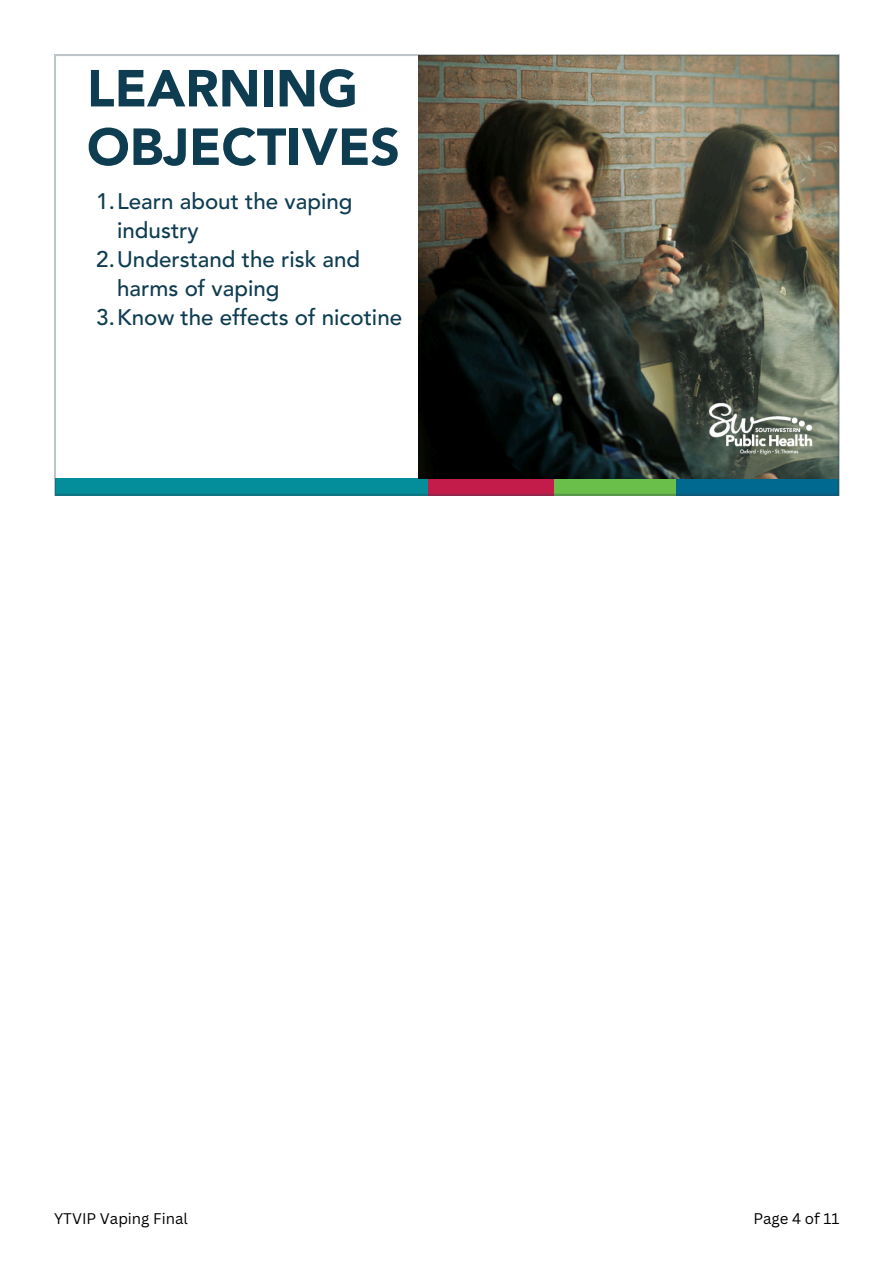
<style>
.page{position:relative;width:894px;height:1264px;background:#fff}
.page>*{position:absolute;margin:0;border:0;box-sizing:border-box;transform-origin:0 0}
.t1{font:900 51.45px/58.5px "Avenir LT Std";color:#0e3d51}
.t2{font:500 22.35px/29.1px "Avenir LT Std";color:#0e3d51}
.t3{font:15px "Canva Sans";color:#000}
</style>
<div class="page">
<img style="left:54px;top:54px;width:785px;height:441px">
<p class="t1" style="left:87px;top:64px;width:314px">LEARNING<br>OBJECTIVES</p>
<h1 class="t2" style="left:117px;top:189px;width:237px;text-indent:-21px">1.Learn about the vaping industry</h1>
<p class="t2" style="left:117px;top:247px;width:244px;text-indent:-21px">2.Understand the risk and harms of vaping</p>
<p class="t2" style="left:96px;top:305px;width:307px">3.Know the effects of nicotine</p>
<p class="t3" style="left:54px;top:1207px;width:135px">YTVIP Vaping Final</p>
<p class="t3" style="left:753px;top:1207px;width:88px">Page 4 of 11</p>
</div>
